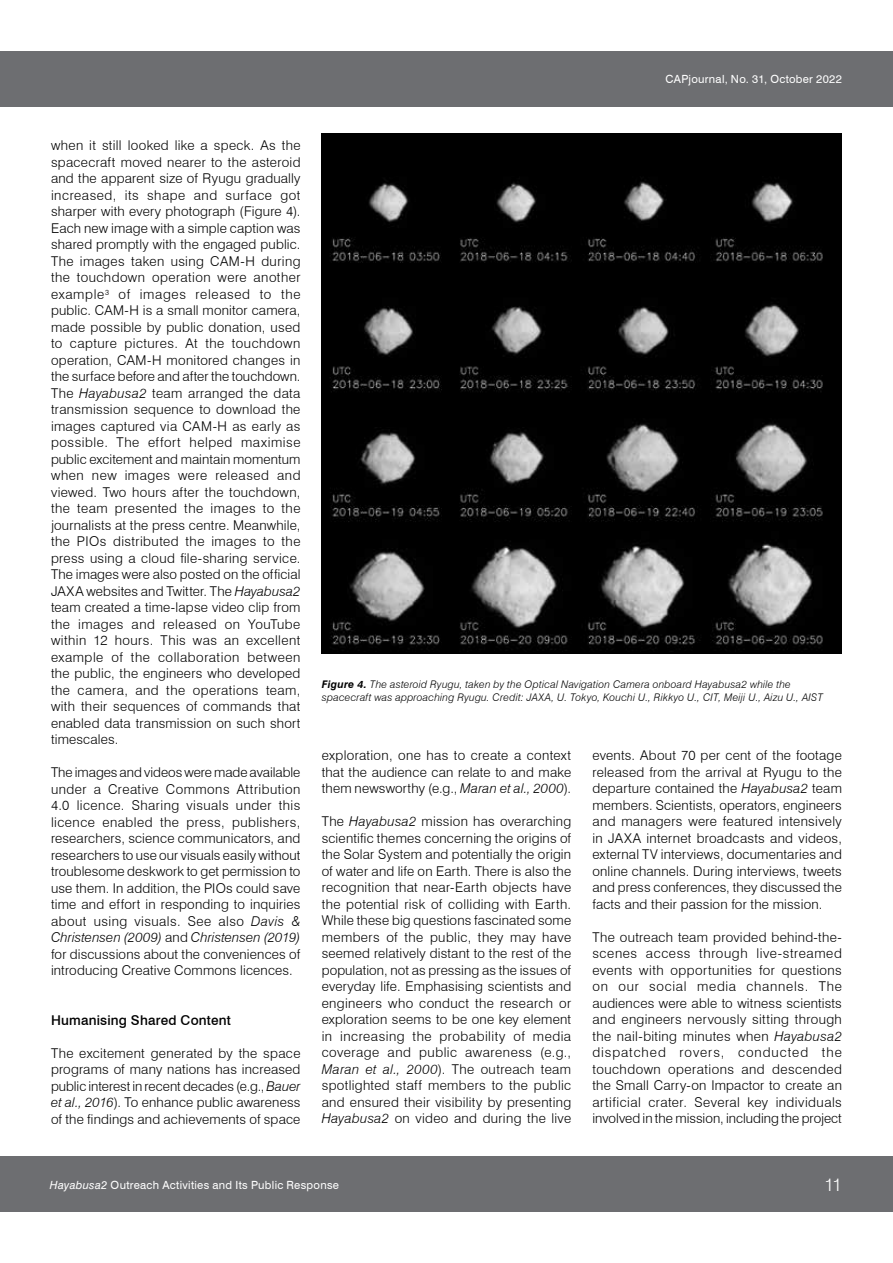
<style>
.page{position:relative;width:893px;height:1263px;background:#fff}
.page>*{position:absolute;margin:0;border:0;box-sizing:border-box;transform-origin:0 0}
.t1{font:300 18px "Swiss 721 BT";color:#fff}
.t2{font:300 13.5px/16.5px "Swiss 721 BT";letter-spacing:.015em;color:#000;text-align:justify}
.t3{font:500 13.5px "Swiss 721 BT";letter-spacing:.015em;color:#000}
.t4{font:11.25px "Swiss 721 BT";letter-spacing:.025em;color:#fff}
.t5{font:italic 300 10.5px/13.5px "Swiss 721 BT";letter-spacing:.02em;color:#000}
.s1{font-style:italic}
.s2{font-weight:700}
</style>
<div class="page">
<div style="left:0;top:51px;width:893px;height:55px;background:#6d6e71"></div>
<div style="left:0;top:1157px;width:893px;height:55px;background:#6d6e71"></div>
<img style="left:322px;top:134px;width:520px;height:520px">
<p class="t4" style="left:666px;top:72px;width:178px">CAPjournal, No. 31, October 2022</p>
<p class="t2" style="left:51px;top:137px;width:251px">when it still looked like a speck. As the spacecraft moved nearer to the asteroid and the apparent size of Ryugu gradually increased, its shape and surface got sharper with every photograph (Figure 4).<br>Each new image with a simple caption was shared promptly with the engaged public.<br>The images taken using CAM-H during the touchdown operation were another example<sup>3</sup> of images released to the public. CAM-H is a small monitor camera, made possible by public donation, used to capture pictures. At the touchdown operation, CAM-H monitored changes in the surface before and after the touchdown.<br>The <span class="s1">Hayabusa2</span> team arranged the data transmission sequence to download the images captured via CAM-H as early as possible. The effort helped maximise public excitement and maintain momentum when new images were released and viewed. Two hours after the touchdown, the team presented the images to the journalists at the press centre. Meanwhile, the PIOs distributed the images to the press using a cloud file-sharing service.<br>The images were also posted on the official JAXA websites and Twitter. The <span class="s1">Hayabusa2 </span>team created a time-lapse video clip from the images and released on YouTube within 12 hours. This was an excellent example of the collaboration between the public, the engineers who developed the camera, and the operations team, with their sequences of commands that enabled data transmission on such short timescales.</p>
<p class="t2" style="left:51px;top:764px;width:251px">The images and videos were made available under a Creative Commons Attribution 4.0 licence. Sharing visuals under this licence enabled the press, publishers, researchers, science communicators, and researchers to use our visuals easily without troublesome deskwork to get permission to use them. In addition, the PIOs could save time and effort in responding to inquiries about using visuals. See also <span class="s1">Davis &amp; Christensen (2009)</span> and <span class="s1">Christensen (2019) </span>for discussions about the conveniences of introducing Creative Commons licences.</p>
<p class="t3" style="left:51px;top:1011px;width:181px">Humanising Shared Content</p>
<p class="t2" style="left:51px;top:1044px;width:251px">The excitement generated by the space programs of many nations has increased public interest in recent decades (e.g., <span class="s1">Bauer et al., 2016</span>). To enhance public awareness of the findings and achievements of space</p>
<p class="t5" style="left:322px;top:677px;width:503px"><span class="s2">Figure 4.</span> The asteroid Ryugu, taken by the Optical Navigation Camera onboard Hayabusa2 while the spacecraft was approaching Ryugu. Credit: JAXA, U. Tokyo, Kouchi U., Rikkyo U., CIT, Meiji U., Aizu U., AIST</p>
<p class="t2" style="left:322px;top:747px;width:251px">exploration, one has to create a context that the audience can relate to and make them newsworthy (e.g., <span class="s1">Maran et al., 2000</span>).</p>
<p class="t2" style="left:322px;top:813px;width:251px">The <span class="s1">Hayabusa2</span> mission has overarching scientific themes concerning the origins of the Solar System and potentially the origin of water and life on Earth. There is also the recognition that near-Earth objects have the potential risk of colliding with Earth.<br>While these big questions fascinated some members of the public, they may have seemed relatively distant to the rest of the population, not as pressing as the issues of everyday life. Emphasising scientists and engineers who conduct the research or exploration seems to be one key element in increasing the probability of media coverage and public awareness (e.g., <span class="s1">Maran et al., 2000</span>). The outreach team spotlighted staff members to the public and ensured their visibility by presenting <span class="s1">Hayabusa2</span> on video and during the live</p>
<p class="t2" style="left:592px;top:747px;width:251px">events. About 70 per cent of the footage released from the arrival at Ryugu to the departure contained the <span class="s1">Hayabusa2</span> team members. Scientists, operators, engineers and managers were featured intensively in JAXA internet broadcasts and videos, external TV interviews, documentaries and online channels. During interviews, tweets and press conferences, they discussed the facts and their passion for the mission.</p>
<p class="t2" style="left:592px;top:929px;width:251px">The outreach team provided behind-the&shy;scenes access through live-streamed events with opportunities for questions on our social media channels. The audiences were able to witness scientists and engineers nervously sitting through the nail-biting minutes when <span class="s1">Hayabusa2 </span>dispatched rovers, conducted the touchdown operations and descended the Small Carry-on Impactor to create an artificial crater. Several key individuals involved in the mission, including the project</p>
<p class="t4" style="left:50px;top:1178px;width:291px"><span class="s1">Hayabusa2</span> Outreach Activities and Its Public Response</p>
<h1 class="t1" style="left:824px;top:1174px;width:19px">11</h1>
</div>
